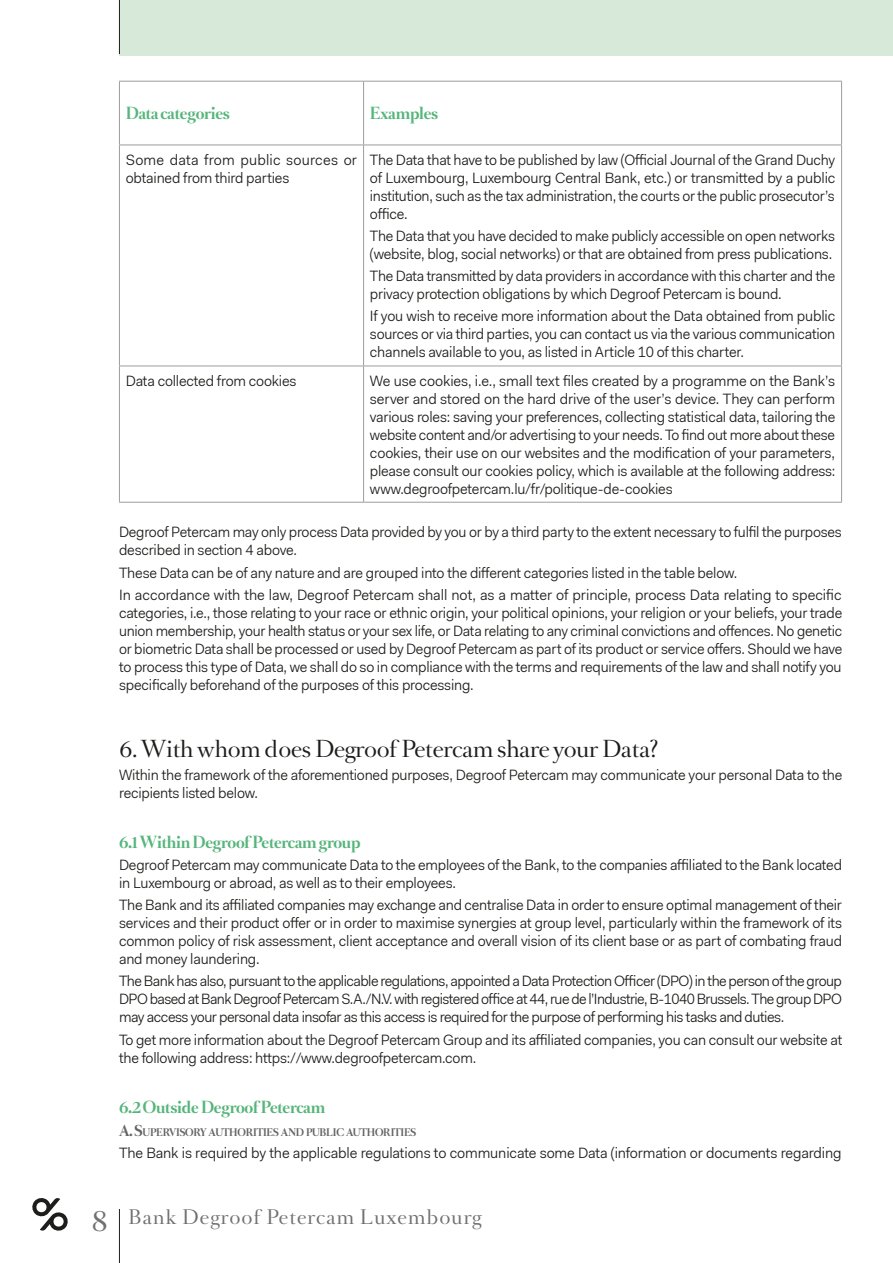
<style>
.page{position:relative;width:893px;height:1263px;background:#fff}
.page>*{position:absolute;margin:0;border:0;box-sizing:border-box;transform-origin:0 0}
.t1{font:21px "Romain Headline";letter-spacing:-.01em;color:#1d1d1b}
.t2{font:18px "Romain Headline";letter-spacing:.06em;color:#70706f}
.t3{font:15px/18px "Fakt Pro Blond";letter-spacing:-.015em;color:#1d1d1b}
.t4{font:15px/18px "Fakt Pro Blond";letter-spacing:-.015em;color:#1d1d1b;scale:.96 1}
.t5{font:700 15px "Romain Headline";letter-spacing:-.015em;color:#56b57b}
.t6{font:700 15px "Romain Headline";letter-spacing:-.015em;color:#55b57a}
.t7{font:700 9.45px "Romain Headline";letter-spacing:-.02em;color:#646463}
.s1{color:#56b57b}
.s2{font-size:13.5px}
.s3{font-size:27px}
</style>
<div class="page">
<div style="left:119px;top:0;width:774px;height:55px;background:#d7eada"></div>
<hr style="left:119px;top:81px;width:245px;height:1px;background:#9d9d9d">
<hr style="left:119px;top:82px;width:1px;height:63px;background:#9d9d9d">
<hr style="left:364px;top:81px;width:478px;height:1px;background:#9d9d9d">
<hr style="left:363px;top:82px;width:1px;height:63px;background:#9d9d9d">
<hr style="left:841px;top:82px;width:1px;height:63px;background:#9d9d9d">
<hr style="left:119px;top:145px;width:245px;height:1px;background:#9d9d9d">
<hr style="left:364px;top:145px;width:478px;height:1px;background:#9d9d9d">
<hr style="left:119px;top:145px;width:1px;height:221px;background:#9d9d9d">
<hr style="left:363px;top:145px;width:1px;height:221px;background:#9d9d9d">
<hr style="left:841px;top:145px;width:1px;height:221px;background:#9d9d9d">
<hr style="left:119px;top:366px;width:245px;height:1px;background:#9d9d9d">
<hr style="left:119px;top:366px;width:1px;height:136px;background:#9d9d9d">
<hr style="left:119px;top:502px;width:245px;height:1px;background:#9d9d9d">
<hr style="left:364px;top:366px;width:478px;height:1px;background:#9d9d9d">
<hr style="left:363px;top:366px;width:1px;height:136px;background:#9d9d9d">
<hr style="left:841px;top:366px;width:1px;height:136px;background:#9d9d9d">
<hr style="left:364px;top:502px;width:478px;height:1px;background:#9d9d9d">
<hr style="left:119px;top:0;width:1px;height:54px;background:#1d1d1b">
<hr style="left:119px;top:1209px;width:1px;height:54px;background:#1d1d1b">
<svg style="left:32px;top:1198px;width:36px;height:33px"></svg>
<p class="t5" style="left:126px;top:102px;width:106px">Data categories</p>
<p class="t5" style="left:370px;top:102px;width:70px">Examples</p>
<p class="t3" style="left:126px;top:150px;width:233px">Some data from public sources or obtained from third parties</p>
<p class="t4" style="left:370px;top:150px;width:486px;text-align:justify">The Data that have to be published by law (Official Journal of the Grand Duchy of Luxembourg, Luxembourg Central Bank, etc.) or transmitted by a public institution, such as the tax administration, the courts or the public prosecutor’s office.</p>
<p class="t4" style="left:370px;top:227px;width:486px">The Data that you have decided to make publicly accessible on open networks (website, blog, social networks) or that are obtained from press publications.</p>
<p class="t4" style="left:370px;top:267px;width:486px">The Data transmitted by data providers in accordance with this charter and the privacy protection obligations by which Degroof Petercam is bound.</p>
<p class="t3" style="left:370px;top:307px;width:467px;text-align:justify">If you wish to receive more information about the Data obtained from public sources or via third parties, you can contact us via the various communication channels available to you, as listed in Article 10 of this charter.</p>
<p class="t3" style="left:126px;top:371px;width:172px">Data collected from cookies</p>
<p class="t3" style="left:370px;top:371px;width:467px;text-align:justify">We use cookies, i.e., small text files created by a programme on the Bank’s server and stored on the hard drive of the user’s device. They can perform various roles: saving your preferences, collecting statistical data, tailoring the website content and/or advertising to your needs. To find out more about these cookies, their use on our websites and the modification of your parameters, please consult our cookies policy, which is available at the following address: www.degroofpetercam.lu/fr/politique-de-cookies</p>
<p class="t4" style="left:119px;top:523px;width:754px">Degroof Petercam may only process Data provided by you or by a third party to the extent necessary to fulfil the purposes described in section 4 above.</p>
<p class="t3" style="left:119px;top:561px;width:724px;line-height:22.2px">These Data can be of any nature and are grouped into the different categories listed in the table below.<br>In accordance with the law, Degroof Petercam shall not, as a matter of principle, process Data relating to specific</p>
<p class="t3" style="left:119px;top:603px;width:725px;text-align:justify">categories, i.e., those relating to your race or ethnic origin, your political opinions, your religion or your beliefs, your trade union membership, your health status or your sex life, or Data relating to any criminal convictions and offences. No genetic or biometric Data shall be processed or used by Degroof Petercam as part of its product or service offers. Should we have to process this type of Data, we shall do so in compliance with the terms and requirements of the law and shall notify you specifically beforehand of the purposes of this processing.</p>
<h1 class="t1" style="left:119px;top:734px;width:540px">6. With whom does Degroof Petercam share your Data?</h1>
<p class="t3" style="left:119px;top:765px;width:725px">Within the framework of the aforementioned purposes, Degroof Petercam may communicate your personal Data to the recipients listed below.</p>
<p class="t5" style="left:119px;top:831px;width:243px">6.1 Within Degroof Petercam group</p>
<p class="t3" style="left:119px;top:855px;width:724px">Degroof Petercam may communicate Data to the employees of the Bank, to the companies affiliated to the Bank located in Luxembourg or abroad, as well as to their employees.</p>
<p class="t3" style="left:119px;top:896px;width:725px;text-align:justify">The Bank and its affiliated companies may exchange and centralise Data in order to ensure optimal management of their services and their product offer or in order to maximise synergies at group level, particularly within the framework of its common policy of risk assessment, client acceptance and overall vision of its client base or as part of combating fraud and money laundering.</p>
<p class="t3" style="left:119px;top:972px;width:724px;text-align:justify">The Bank has also, pursuant to the applicable regulations, appointed a Data Protection Officer (DPO) in the person of the group DPO based at Bank Degroof Petercam S.A./N.V. with registered office at 44, rue de l’Industrie, B-1040 Brussels. The group DPO may access your personal data insofar as this access is required for the purpose of performing his tasks and duties.</p>
<p class="t3" style="left:119px;top:1030px;width:725px">To get more information about the Degroof Petercam Group and its affiliated companies, you can consult our website at the following address: https://www.degroofpetercam.com.</p>
<p class="t6" style="left:119px;top:1096px;width:208px">6.2 Outside <span class="s1">De</span>groof Petercam</p>
<p class="t7" style="left:119px;top:1126px;width:298px"><span class="s2">A. S</span>UPERVISORY AUTHORITIES AND PUBLIC AUTHORITIES</p>
<p class="t3" style="left:119px;top:1144px;width:724px">The Bank is required by the applicable regulations to communicate some Data (information or documents regarding</p>
<p class="t2" style="left:92px;top:1204px;width:391px"><span class="s3">8</span> Bank Degroof Petercam Luxembourg</p>
</div>
